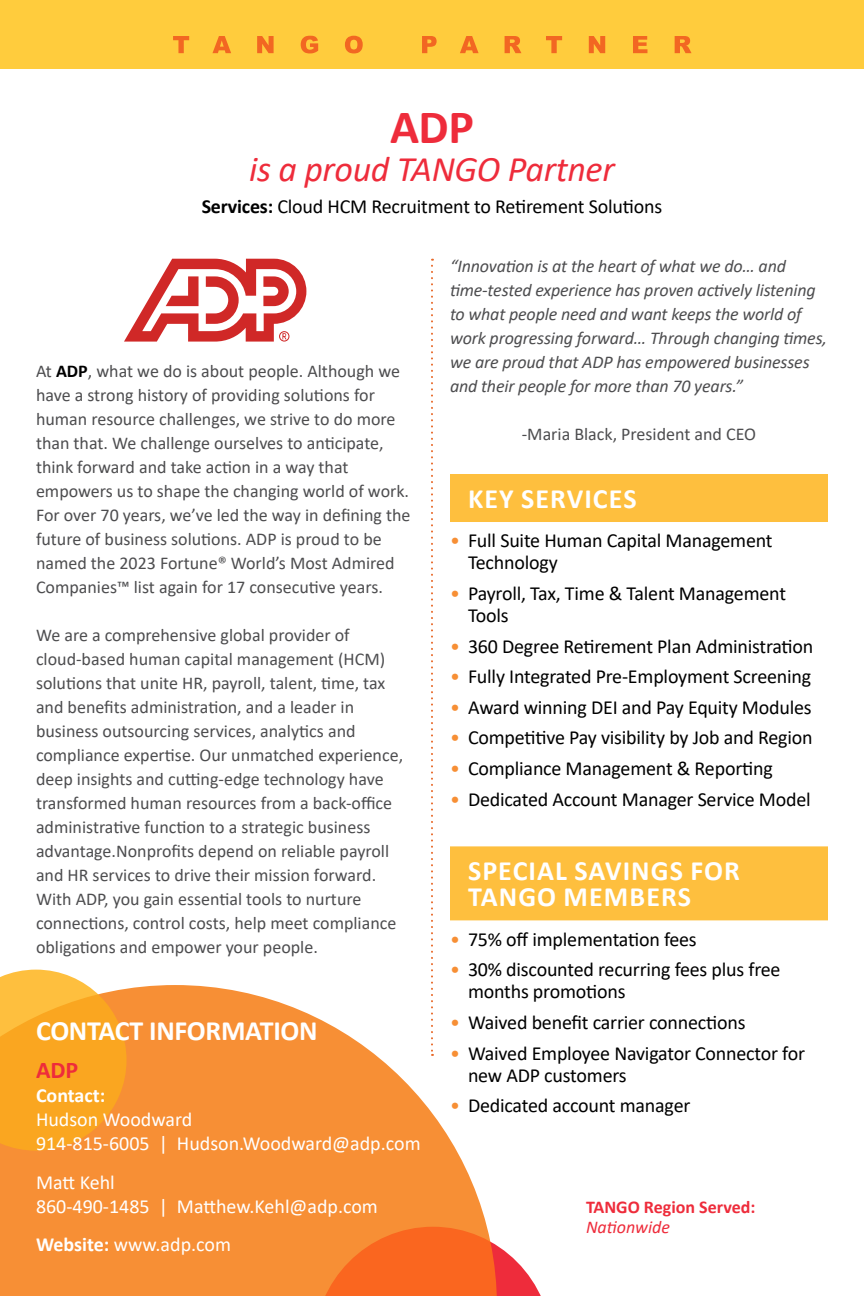
<style>
.page{position:relative;width:864px;height:1296px;background:#fff}
.page>*{position:absolute;margin:0;border:0;box-sizing:border-box;transform-origin:0 0}
.t1{font:700 48px "Calibri";color:#ee2c3b}
.t2{font:italic 36px "Calibri";letter-spacing:-.01em;color:#ee2c3b}
.t3{font:700 28px/26px "Calibri";letter-spacing:.04em;color:#fff}
.t4{font:700 28px "Calibri";letter-spacing:-.01em;color:#fff}
.t5{font:700 24px "Calibri";color:#ee2c3b}
.t6{font:20px/22px "Calibri";letter-spacing:-.01em;color:#000}
.t7{font:20px/24px "Calibri";color:#fff}
.t8{font:700 20px "Calibri";color:#fff}
.t9{font:18px/24px "Calibri";color:#4d4d4f}
.t10{font:italic 18px/24px "Calibri";letter-spacing:-.01em;color:#4d4d4f}
.t11{font:700 18px "Calibri";color:#ee2c3b}
.t12{font:italic 18px "Calibri";color:#ee2c3b}
.s1{font-weight:700}
.s2{font-weight:700;color:#000}
.s3{color:#f78f35}
</style>
<div class="page">
<div style="left:0;top:0;width:864px;height:69px;background:#ffcc3d"></div>
<svg style="left:173px;top:36px;width:519px;height:17px"></svg>
<svg style="left:0;top:985px;width:487px;height:311px;fill:#f78f35"></svg>
<svg style="left:0;top:970px;width:127px;height:181px;background:#faab32"></svg>
<svg style="left:314px;top:1227px;width:227px;height:69px;background:#f87a40"></svg>
<div style="left:450px;top:474px;width:378px;height:48px;background:#febf3e"></div>
<div style="left:450px;top:846px;width:378px;height:48px;background:#febf3e"></div>
<div style="left:450px;top:872px;width:378px;height:48px;background:#febf3e"></div>
<svg style="left:431px;top:259px;width:2px;height:797px"></svg>
<svg style="left:124px;top:259px;width:182px;height:83px"></svg>
<h1 class="t1" style="left:390px;top:93px;width:85px">ADP</h1>
<h2 class="t2" style="left:249px;top:144px;width:367px">is a proud TANGO Partner</h2>
<p class="t6" style="left:202px;top:195px;width:462px"><span class="s1">Services:</span> Cloud HCM Recruitment to Retirement Solutions</p>
<p class="t9" style="left:36px;top:359px;width:376px">At <span class="s2">ADP</span>, what we do is about people. Although we have a strong history of providing solutions for human resource challenges, we strive to do more than that. We challenge ourselves to anticipate, think forward and take action in a way that empowers us to shape the changing world of work.<br>For over 70 years, we’ve led the way in defining the future of business solutions. ADP is proud to be named the 2023 Fortune® World’s Most Admired Companies™ list again for 17 consecutive years.</p>
<p class="t9" style="left:36px;top:623px;width:369px">We are a comprehensive global provider of cloud-based human capital management (HCM) solutions that unite HR, payroll, talent, time, tax and benefits administration, and a leader in business outsourcing services, analytics and compliance expertise. Our unmatched experience, deep insights and cutting-edge technology have transformed human resources from a back-office administrative function to a strategic business advantage.Nonprofits depend on reliable payroll and HR services to drive their mission forward.<br>With ADP, you gain essential tools to nurture connections, control costs, help meet compliance obligations and empower your people.</p>
<h3 class="t4" style="left:36px;top:1011px;width:283px">CONTACT INFORMATION</h3>
<h3 class="t5" style="left:36px;top:1053px;width:44px">ADP</h3>
<p class="t8" style="left:36px;top:1081px;width:71px">Contact:</p>
<p class="t7" style="left:36px;top:1107px;width:386px">Hudson Woodward<br>914-815-6005 | Hudson.Woodward@adp.com</p>
<p class="t7" style="left:36px;top:1169px;width:343px">Matt Kehl<br>860-490-1485 | Matthew.Kehl@adp.com</p>
<p class="t7" style="left:36px;top:1232px;width:197px"><span class="s1">Website:</span> www.adp.com</p>
<p class="t10" style="left:450px;top:253px;width:379px">“Innovation is at the heart of what we do… and time-tested experience has proven actively listening to what people need and want keeps the world of work progressing forward… Through changing times, we are proud that ADP has empowered businesses and their people for more than 70 years.”</p>
<p class="t9" style="left:522px;top:422px;width:236px">-Maria Black, President and CEO</p>
<h3 class="t3" style="left:468px;top:485px;width:170px">KEY SERVICES</h3>
<p class="t6" style="left:468px;top:529px;width:306px;text-indent:-18px"><span class="s3">•</span> Full Suite Human Capital Management<br>Technology</p>
<p class="t6" style="left:468px;top:582px;width:320px;text-indent:-18px"><span class="s3">•</span> Payroll, Tax, Time &amp; Talent Management<br>Tools</p>
<p class="t6" style="left:450px;top:634px;width:365px"><span class="s3">•</span> 360 Degree Retirement Plan Administration</p>
<p class="t6" style="left:450px;top:665px;width:363px"><span class="s3">•</span> Fully Integrated Pre-Employment Screening</p>
<p class="t6" style="left:450px;top:696px;width:363px"><span class="s3">•</span> Award winning DEI and Pay Equity Modules</p>
<p class="t6" style="left:450px;top:726px;width:364px"><span class="s3">•</span> Competitive Pay visibility by Job and Region</p>
<p class="t6" style="left:450px;top:757px;width:324px"><span class="s3">•</span> Compliance Management &amp; Reporting</p>
<p class="t6" style="left:450px;top:788px;width:362px"><span class="s3">•</span> Dedicated Account Manager Service Model</p>
<h3 class="t3" style="left:468px;top:858px;width:273px">SPECIAL SAVINGS FOR<br>TANGO MEMBERS</h3>
<p class="t6" style="left:450px;top:928px;width:248px"><span class="s3">•</span> 75% off implementation fees</p>
<p class="t6" style="left:468px;top:958px;width:314px;text-indent:-18px"><span class="s3">•</span> 30% discounted recurring fees plus free months promotions</p>
<p class="t6" style="left:450px;top:1011px;width:297px"><span class="s3">•</span> Waived benefit carrier connections</p>
<p class="t6" style="left:468px;top:1041px;width:339px;text-indent:-18px"><span class="s3">•</span> Waived Employee Navigator Connector for new ADP customers</p>
<p class="t6" style="left:450px;top:1094px;width:242px"><span class="s3">•</span> Dedicated account manager</p>
<p class="t11" style="left:586px;top:1194px;width:171px">TANGO Region Served:</p>
<p class="t12" style="left:586px;top:1215px;width:86px">Nationwide</p>
</div>
